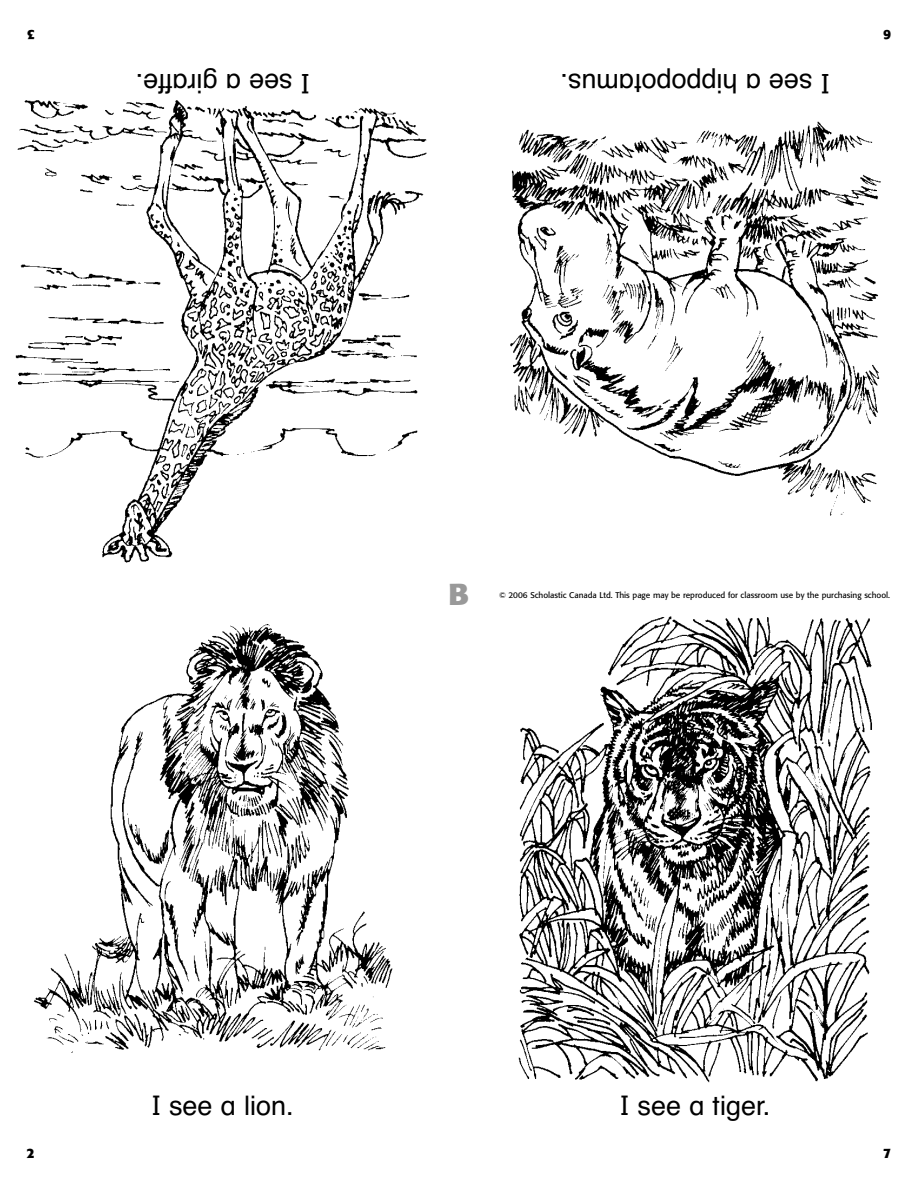
<style>
.page{position:relative;width:918px;height:1188px;background:#fff}
.page>*{position:absolute;margin:0;border:0;box-sizing:border-box;transform-origin:0 0}
.t1{font:700 30px "Formata";color:#999}
.t2{font:27px "Primary Hel";color:#000}
.t3{font:700 13.5px "Formata";color:#000}
.t4{font:8.25px "Formata";color:#000}
</style>
<div class="page">
<img style="left:15px;top:100px;width:412px;height:463px">
<img style="left:510px;top:121px;width:371px;height:395px">
<img style="left:33px;top:624px;width:360px;height:429px">
<img style="left:518px;top:616px;width:354px;height:467px">
<h3 class="t3" style="left:35px;top:41px;width:9px;rotate:-180deg">3</h3>
<h3 class="t3" style="left:891px;top:41px;width:9px;rotate:-180deg">6</h3>
<h2 class="t2" style="left:310px;top:93px;width:176px;rotate:-180deg">I see a giraffe.</h2>
<h2 class="t2" style="left:830px;top:93px;width:271px;rotate:-180deg">I see a hippopotamus.</h2>
<h1 class="t1" style="left:448px;top:581px;width:22px">B</h1>
<p class="t4" style="left:499px;top:591px;width:392px">© 2006 Scholastic Canada Ltd. This page may be reproduced for classroom use by the purchasing school.</p>
<h2 class="t2" style="left:152px;top:1095px;width:143px">I see a lion.</h2>
<h2 class="t2" style="left:620px;top:1095px;width:151px">I see a tiger.</h2>
<h3 class="t3" style="left:27px;top:1147px;width:9px">2</h3>
<h3 class="t3" style="left:883px;top:1148px;width:9px">7</h3>
</div>
